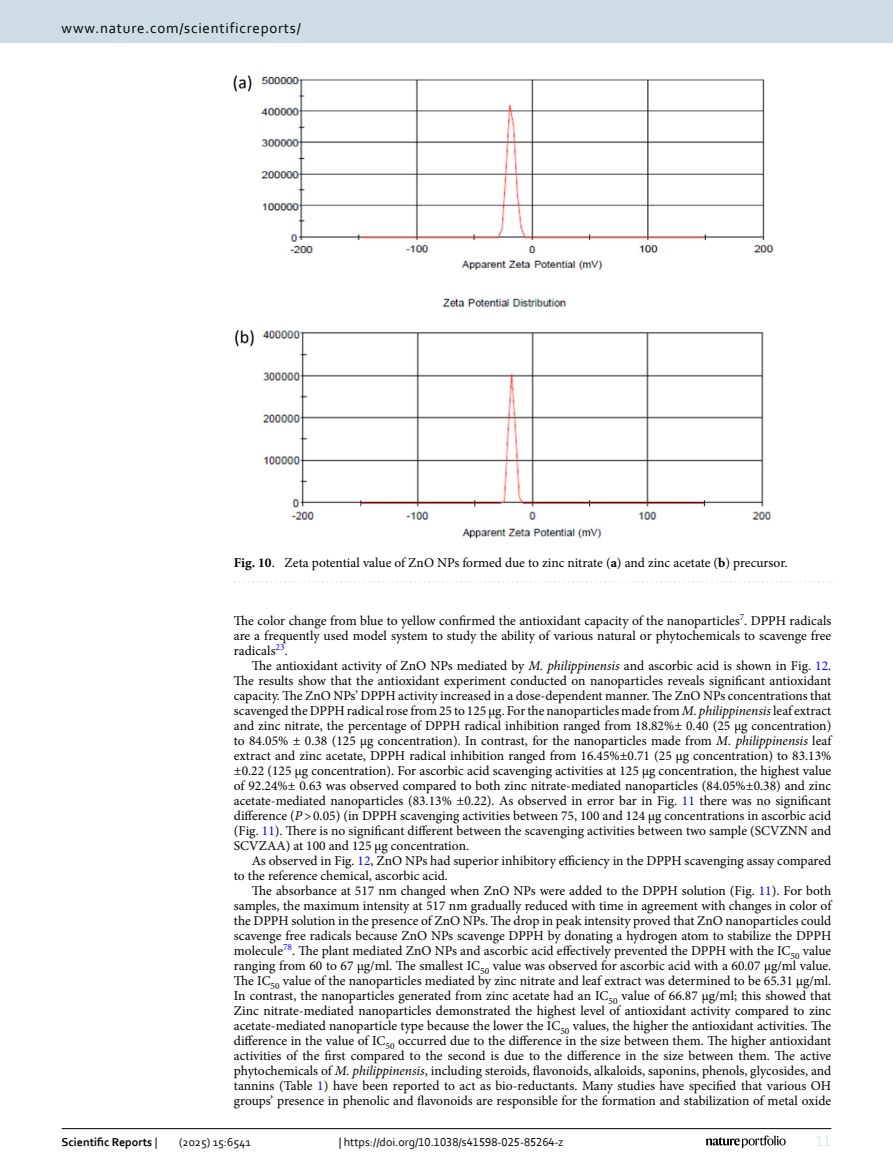
<style>
.page{position:relative;width:893px;height:1174px;background:#fff}
.page>*{position:absolute;margin:0;border:0;box-sizing:border-box;transform-origin:0 0}
.t1{font:15px "Corbel";letter-spacing:.05em;color:#000}
.t2{font:15px "Corbel";color:#d9e4eb}
.Body_Text_Indent{font:13.5px/15px "Minion Pro";color:#000;text-align:justify}
.Body_Text{font:13.5px/15px "Minion Pro";color:#000;text-align:justify}
.Figure_Caption{font:13.5px "Minion Pro";color:#000}
.t3{font:12px "Corbel";color:#000}
.t4{font:700 12px "Corbel";color:#000}
.s1{font-weight:700}
.s2{font-style:italic}
.s3{color:#00f}
.s4{font-weight:400}
</style>
<div class="page">
<img style="left:234px;top:76px;width:540px;height:463px">
<svg style="left:235px;top:581px;width:597px;height:1px"></svg>
<hr style="left:62px;top:1128px;width:769px;height:1px;background:#000">
<svg style="left:706px;top:1135px;width:80px;height:12px"></svg>
<div style="left:0;top:0;width:893px;height:43px;background:#cedde4"></div>
<p class="t1" style="left:62px;top:18px;width:241px">www.nature.com/scientificreports/</p>
<p class="Figure_Caption" style="left:234px;top:553px;width:555px"><span class="s1">Fig. 10</span>. Zeta potential value of ZnO NPs formed due to zinc nitrate (<span class="s1">a</span>) and zinc acetate (<span class="s1">b</span>) precursor.</p>
<p class="Body_Text" style="left:234px;top:613px;width:599px">The color change from blue to yellow confirmed the antioxidant capacity of the nanoparticles<sup>7</sup>. DPPH radicals are a frequently used model system to study the ability of various natural or phytochemicals to scavenge free radicals<sup>23</sup>.</p>
<p class="Body_Text_Indent" style="left:234px;top:658px;width:599px;text-indent:18px">The antioxidant activity of ZnO NPs mediated by <span class="s2">M. philippinensis</span> and ascorbic acid is shown in Fig. <span class="s3">12</span>.<br>The results show that the antioxidant experiment conducted on nanoparticles reveals significant antioxidant capacity. The ZnO NPs’ DPPH activity increased in a dose-dependent manner. The ZnO NPs concentrations that scavenged the DPPH radical rose from 25 to 125 µg. For the nanoparticles made from <span class="s2">M. philippinensis</span> leaf extract and zinc nitrate, the percentage of DPPH radical inhibition ranged from 18.82%± 0.40 (25 µg concentration) to 84.05% ± 0.38 (125 µg concentration). In contrast, for the nanoparticles made from <span class="s2">M. philippinensis</span> leaf extract and zinc acetate, DPPH radical inhibition ranged from 16.45%±0.71 (25 µg concentration) to 83.13% ±0.22 (125 µg concentration). For ascorbic acid scavenging activities at 125 µg concentration, the highest value of 92.24%± 0.63 was observed compared to both zinc nitrate-mediated nanoparticles (84.05%±0.38) and zinc acetate-mediated nanoparticles (83.13% ±0.22). As observed in error bar in Fig. <span class="s3">11</span> there was no significant difference (<span class="s2">P</span>&gt;0.05) (in DPPH scavenging activities between 75, 100 and 124 µg concentrations in ascorbic acid (Fig. <span class="s3">11</span>). There is no significant different between the scavenging activities between two sample (SCVZNN and SCVZAA) at 100 and 125 µg concentration.</p>
<p class="Body_Text_Indent" style="left:234px;top:853px;width:599px;text-indent:18px">As observed in Fig. <span class="s3">12</span>, ZnO NPs had superior inhibitory efficiency in the DPPH scavenging assay compared to the reference chemical, ascorbic acid.</p>
<p class="Body_Text_Indent" style="left:234px;top:883px;width:599px;text-indent:18px">The absorbance at 517 nm changed when ZnO NPs were added to the DPPH solution (Fig. <span class="s3">11</span>). For both samples, the maximum intensity at 517 nm gradually reduced with time in agreement with changes in color of the DPPH solution in the presence of ZnO NPs. The drop in peak intensity proved that ZnO nanoparticles could scavenge free radicals because ZnO NPs scavenge DPPH by donating a hydrogen atom to stabilize the DPPH molecule<sup>78</sup>. The plant mediated ZnO NPs and ascorbic acid effectively prevented the DPPH with the IC<sub>50</sub> value ranging from 60 to 67 µg/ml. The smallest IC<sub>50</sub> value was observed for ascorbic acid with a 60.07 µg/ml value.<br>The IC<sub>50</sub> value of the nanoparticles mediated by zinc nitrate and leaf extract was determined to be 65.31 µg/ml.<br>In contrast, the nanoparticles generated from zinc acetate had an IC<sub>50</sub> value of 66.87 µg/ml; this showed that Zinc nitrate-mediated nanoparticles demonstrated the highest level of antioxidant activity compared to zinc acetate-mediated nanoparticle type because the lower the IC<sub>50</sub> values, the higher the antioxidant activities. The difference in the value of IC<sub>50</sub> occurred due to the difference in the size between them. The higher antioxidant activities of the first compared to the second is due to the difference in the size between them. The active phytochemicals of <span class="s2">M. philippinensis</span>, including steroids, flavonoids, alkaloids, saponins, phenols, glycosides, and tannins (Table <span class="s3">1</span>) have been reported to act as bio-reductants. Many studies have specified that various OH groups’ presence in phenolic and flavonoids are responsible for the formation and stabilization of metal oxide</p>
<p class="t4" style="left:62px;top:1134px;width:97px">Scientific Reports <span class="s4">|</span></p>
<p class="t3" style="left:179px;top:1134px;width:73px">(2025) 15:6541</p>
<p class="t3" style="left:339px;top:1134px;width:226px">| https://doi.org/10.1038/s41598-025-85264-z</p>
<p class="t2" style="left:816px;top:1132px;width:17px">11</p>
</div>
